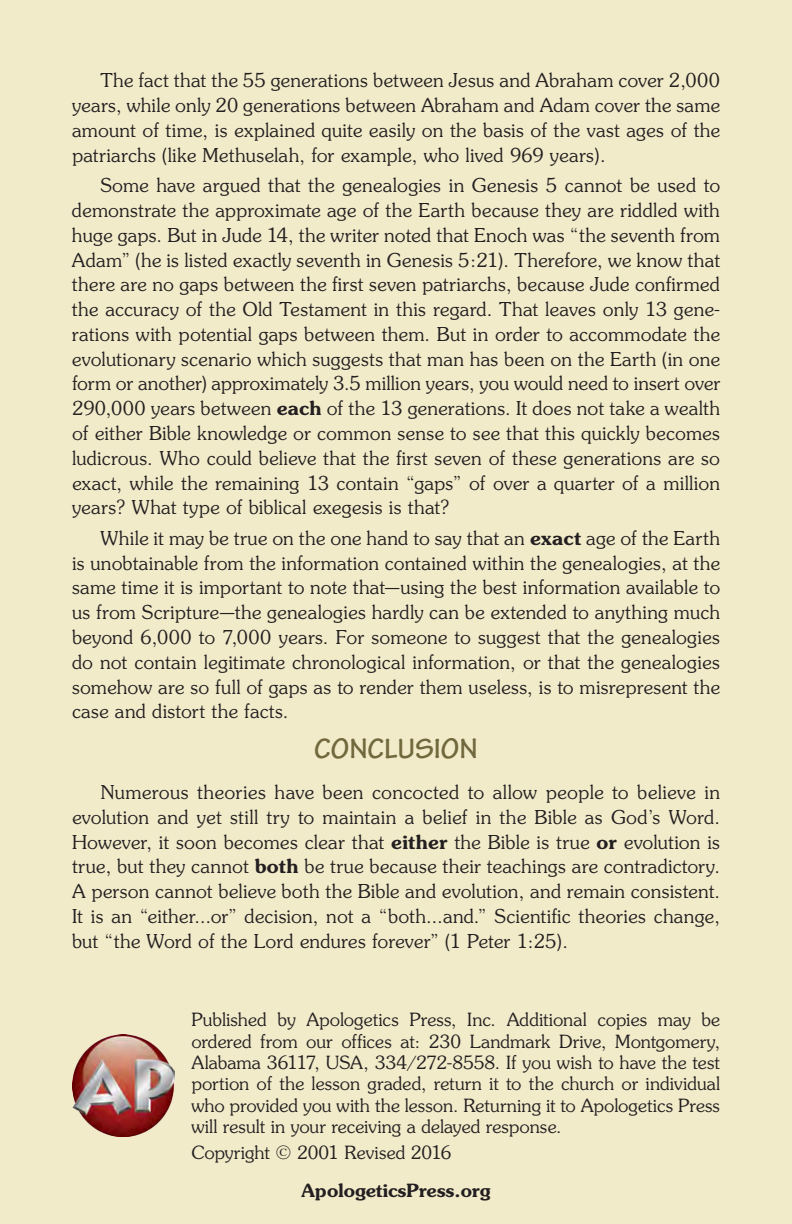
<style>
.page{position:relative;width:792px;height:1224px;background:#f2ebca}
.page>*{position:absolute;margin:0;border:0;box-sizing:border-box;transform-origin:0 0}
.Head_level_1{font:700 30px "Tekton Pro";letter-spacing:-.005em;color:#71683d}
.Body_Text{font:21px/24.8px "Souvenir Light DTC";letter-spacing:.015em;color:#231f20;text-align:justify}
.BOX_TEXT{font:20px/21.4px "Souvenir Light DTC";letter-spacing:.005em;color:#231f20;text-align:justify}
.Copyright{font:20px "Souvenir Demi DTC";color:#231f20}
.s1{font-family:"Souvenir Demi DTC"}
</style>
<div class="page">
<img style="left:72px;top:1035px;width:103px;height:101px">
<p class="Body_Text" style="left:72px;top:69px;width:650px;text-indent:28px">The fact that the 55 generations between Jesus and Abraham cover 2,000 years, while only 20 generations between Abraham and Adam cover the same amount of time, is explained quite easily on the basis of the vast ages of the patriarchs (like Methuselah, for example, who lived 969 years).</p>
<p class="Body_Text" style="left:72px;top:174px;width:650px;text-indent:28px">Some have argued that the genealogies in Genesis 5 cannot be used to demonstrate the approximate age of the Earth because they are riddled with huge gaps. But in Jude 14, the writer noted that Enoch was “the seventh from Adam” (he is listed exactly seventh in Genesis 5:21). Therefore, we know that there are no gaps between the first seven patriarchs, because Jude confirmed the accuracy of the Old Testament in this regard. That leaves only 13 gene&shy;rations with potential gaps between them. But in order to accommodate the evolutionary scenario which suggests that man has been on the Earth (in one form or another) approximately 3.5 million years, you would need to insert over 290,000 years between <span class="s1">each</span> of the 13 generations. It does not take a wealth of either Bible knowledge or common sense to see that this quickly becomes ludicrous. Who could believe that the first seven of these generations are so exact, while the remaining 13 contain “gaps” of over a quarter of a million years? What type of biblical exegesis is that?</p>
<p class="Body_Text" style="left:72px;top:526px;width:650px;text-indent:28px">While it may be true on the one hand to say that an <span class="s1">exact</span> age of the Earth is unobtainable from the information contained within the genealogies, at the same time it is important to note that—using the best information available to us from Scripture—the genealogies hardly can be extended to anything much beyond 6,000 to 7,000 years. For someone to suggest that the genealogies do not contain legitimate chronological information, or that the genealogies somehow are so full of gaps as to render them useless, is to misrepresent the case and distort the facts.</p>
<p class="Head_level_1" style="left:314px;top:731px;width:165px">CONCLUSION</p>
<p class="Body_Text" style="left:72px;top:780px;width:650px;text-indent:28px">Numerous theories have been concocted to allow people to believe in evolution and yet still try to maintain a belief in the Bible as God’s Word.<br>However, it soon becomes clear that <span class="s1">either</span> the Bible is true <span class="s1">or</span> evolution is true, but they cannot <span class="s1">both</span> be true because their teachings are contradictory.<br>A person cannot believe both the Bible and evolution, and remain consistent.<br>It is an “either…or” decision, not a “both…and.” Scientific theories change, but “the Word of the Lord endures forever” (1 Peter 1:25).</p>
<p class="BOX_TEXT" style="left:191px;top:1010px;width:530px">Published by Apologetics Press, Inc. Additional copies may be ordered from our offices at: 230 Landmark Drive, Montgomery, Alabama 36117, USA, 334/272-8558. If you wish to have the test portion of the lesson graded, return it to the church or individual who provided you with the lesson. Returning it to Apologetics Press will result in your receiving a delayed response.</p>
<p class="BOX_TEXT" style="left:191px;top:1143px;width:262px">Copyright © 2001 Revised 2016</p>
<p class="Copyright" style="left:301px;top:1179px;width:191px">ApologeticsPress.org</p>
</div>
